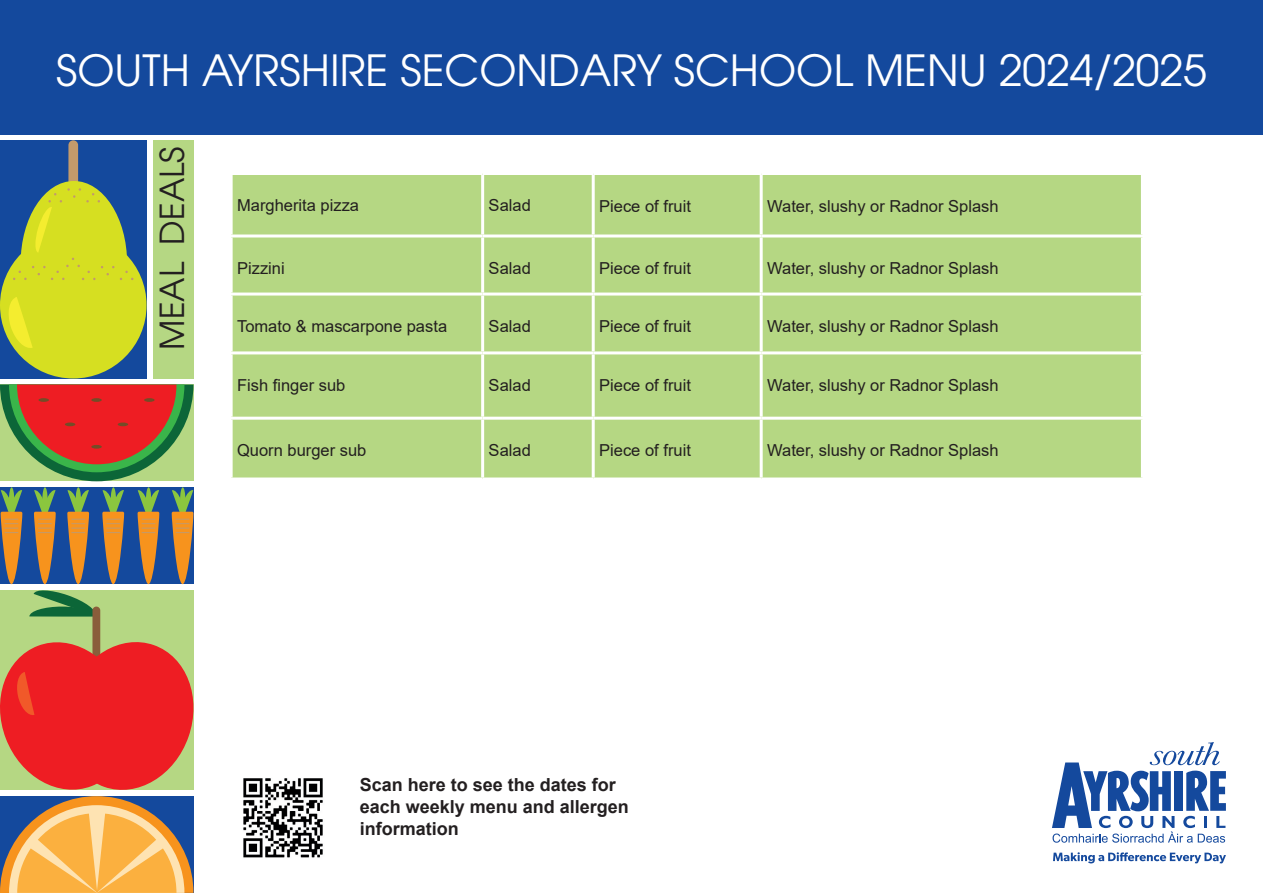
<style>
.page{position:relative;width:1263px;height:893px;background:#fff}
.page>*{position:absolute;margin:0;border:0;box-sizing:border-box;transform-origin:0 0}
.t1{font:42.75px "ITC Avant Garde Pro";color:#fff}
.t2{font:33px "ITC Avant Garde Pro";color:#231f20}
.t3{font:700 18px/21.6px "Arial";color:#231f20}
.t4{font:16.5px "Arial";color:#231f20}
</style>
<div class="page">
<div style="left:233px;top:175px;width:908px;height:302px;background:#b5d783"></div>
<hr style="left:481px;top:175px;width:3px;height:59px;background:#fff">
<hr style="left:592px;top:175px;width:3px;height:59px;background:#fff">
<hr style="left:760px;top:175px;width:3px;height:59px;background:#fff">
<hr style="left:230px;top:234px;width:253px;height:3px;background:#fff">
<hr style="left:483px;top:234px;width:110px;height:3px;background:#fff">
<hr style="left:593px;top:234px;width:168px;height:3px;background:#fff">
<hr style="left:761px;top:234px;width:383px;height:3px;background:#fff">
<hr style="left:481px;top:237px;width:3px;height:56px;background:#fff">
<hr style="left:592px;top:237px;width:3px;height:56px;background:#fff">
<hr style="left:760px;top:237px;width:3px;height:56px;background:#fff">
<hr style="left:230px;top:293px;width:253px;height:3px;background:#fff">
<hr style="left:483px;top:293px;width:110px;height:3px;background:#fff">
<hr style="left:593px;top:293px;width:168px;height:3px;background:#fff">
<hr style="left:761px;top:293px;width:383px;height:3px;background:#fff">
<hr style="left:481px;top:296px;width:3px;height:55px;background:#fff">
<hr style="left:592px;top:296px;width:3px;height:55px;background:#fff">
<hr style="left:760px;top:296px;width:3px;height:55px;background:#fff">
<hr style="left:230px;top:351px;width:253px;height:3px;background:#fff">
<hr style="left:483px;top:351px;width:110px;height:3px;background:#fff">
<hr style="left:593px;top:351px;width:168px;height:3px;background:#fff">
<hr style="left:761px;top:351px;width:383px;height:3px;background:#fff">
<hr style="left:481px;top:354px;width:3px;height:63px;background:#fff">
<hr style="left:592px;top:354px;width:3px;height:63px;background:#fff">
<hr style="left:760px;top:354px;width:3px;height:63px;background:#fff">
<hr style="left:230px;top:417px;width:253px;height:3px;background:#fff">
<hr style="left:483px;top:417px;width:110px;height:3px;background:#fff">
<hr style="left:593px;top:417px;width:168px;height:3px;background:#fff">
<hr style="left:761px;top:417px;width:383px;height:3px;background:#fff">
<hr style="left:481px;top:420px;width:3px;height:57px;background:#fff">
<hr style="left:592px;top:420px;width:3px;height:57px;background:#fff">
<hr style="left:760px;top:420px;width:3px;height:57px;background:#fff">
<svg style="left:1053px;top:852px;width:173px;height:11px"></svg>
<svg style="left:1052px;top:742px;width:174px;height:101px"></svg>
<div style="left:153px;top:140px;width:40px;height:238px;background:#b5d783"></div>
<div style="left:0;top:140px;width:147px;height:238px;background:#14499d"></div>
<div style="left:0;top:0;width:1263px;height:134px;background:#14499d"></div>
<div style="left:0;top:487px;width:193px;height:97px;background:#14499d"></div>
<div style="left:0;top:590px;width:193px;height:200px;background:#b5d783"></div>
<svg style="left:0;top:384px;width:193px;height:97px;background:#ac603e"></svg>
<svg style="left:91px;top:445px;width:11px;height:4px"></svg>
<div style="left:92px;top:607px;width:8px;height:53px;background:#8a5d3b;border-radius:4px"></div>
<svg style="left:0;top:633px;width:194px;height:260px;background:#d86b4d"></svg>
<svg style="left:1px;top:489px;width:21px;height:95px"></svg>
<svg style="left:172px;top:489px;width:21px;height:95px"></svg>
<svg style="left:138px;top:489px;width:21px;height:95px"></svg>
<div style="left:42px;top:487px;width:6px;height:26px;background:#8bc63e;border-radius:50%"></div>
<svg style="left:29px;top:489px;width:95px;height:128px"></svg>
<div style="left:68px;top:140px;width:10px;height:67px;background:#c39a6b;border-radius:5px"></div>
<div style="left:0;top:232px;width:147px;height:146px;background:#d6df21;border-radius:50%"></div>
<div style="left:21px;top:181px;width:106px;height:164px;background:#d6df21;border-radius:50%"></div>
<svg style="left:6px;top:297px;width:27px;height:53px"></svg>
<svg style="left:13px;top:188px;width:120px;height:92px"></svg>
<img style="left:243px;top:778px;width:80px;height:80px">
<p class="t1" style="left:56px;top:43px;width:1152px">SOUTH AYRSHIRE SECONDARY SCHOOL MENU 2024/2025</p>
<p class="t2" style="left:152px;top:350px;width:205px;rotate:-90deg">MEAL DEALS</p>
<p class="t4" style="left:237px;top:194px;width:123px">Margherita pizza</p>
<p class="t4" style="left:489px;top:194px;width:44px">Salad</p>
<p class="t4" style="left:599px;top:195px;width:93px">Piece of fruit</p>
<p class="t4" style="left:767px;top:195px;width:233px">Water, slushy or Radnor Splash</p>
<p class="t4" style="left:237px;top:257px;width:49px">Pizzini</p>
<p class="t4" style="left:489px;top:257px;width:44px">Salad</p>
<p class="t4" style="left:599px;top:257px;width:93px">Piece of fruit</p>
<p class="t4" style="left:767px;top:257px;width:233px">Water, slushy or Radnor Splash</p>
<p class="t4" style="left:237px;top:315px;width:212px">Tomato &amp; mascarpone pasta</p>
<p class="t4" style="left:489px;top:315px;width:44px">Salad</p>
<p class="t4" style="left:599px;top:315px;width:93px">Piece of fruit</p>
<p class="t4" style="left:767px;top:315px;width:233px">Water, slushy or Radnor Splash</p>
<p class="t4" style="left:237px;top:374px;width:110px">Fish finger sub</p>
<p class="t4" style="left:489px;top:374px;width:44px">Salad</p>
<p class="t4" style="left:599px;top:374px;width:93px">Piece of fruit</p>
<p class="t4" style="left:767px;top:374px;width:233px">Water, slushy or Radnor Splash</p>
<p class="t4" style="left:237px;top:438px;width:131px">Quorn burger sub</p>
<p class="t4" style="left:489px;top:439px;width:44px">Salad</p>
<p class="t4" style="left:599px;top:439px;width:93px">Piece of fruit</p>
<p class="t4" style="left:767px;top:439px;width:233px">Water, slushy or Radnor Splash</p>
<p class="t3" style="left:360px;top:774px;width:271px">Scan here to see the dates for each weekly menu and allergen information</p>
</div>
